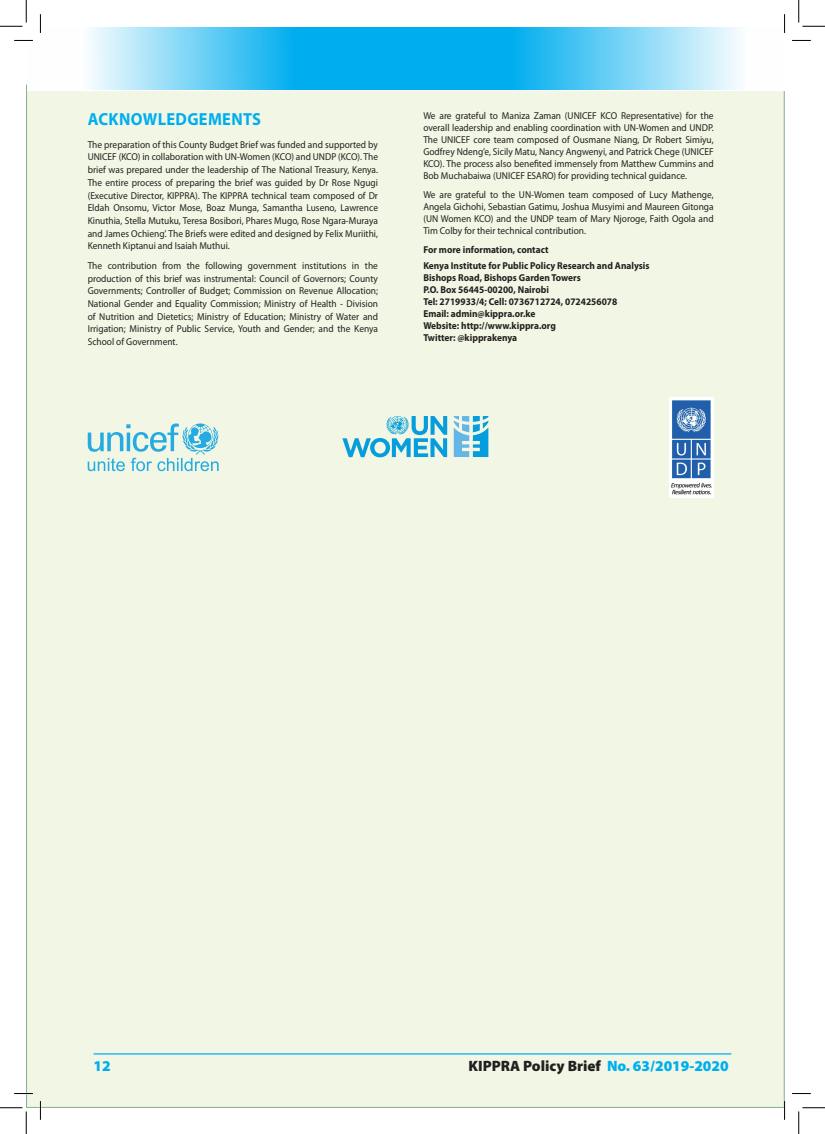
<style>
.page{position:relative;width:825px;height:1134px;background:#fff}
.page>*{position:absolute;margin:0;border:0;box-sizing:border-box;transform-origin:0 0}
.t1{font:700 17.5px "Myriad Pro";color:#00aeef;scale:.94 1}
.t2{font:900 15px "Myriad Pro";color:#231f20}
.t3{font:900 15px "Myriad Pro";color:#00aeef}
.t4{font:10px/12.6px "Myriad Pro";color:#231f20;text-align:justify;scale:.94 1}
.t5{font:700 10px/12px "Myriad Pro";color:#231f20;scale:.94 1}
.s1{color:#00aeef}
</style>
<div class="page">
<div style="left:26px;top:85px;width:759px;height:1022px;background:#f1f7e4;border:1px solid #81b194"></div>
<hr style="left:94px;top:1053px;width:637px;height:1px;background:#00aeef">
<svg style="left:27px;top:89px;width:758px;height:2px;background:#b4e7fa"></svg>
<svg style="left:27px;top:27px;width:380px;height:62px"></svg>
<svg style="left:407px;top:27px;width:378px;height:62px;background:#68cef5"></svg>
<svg style="left:87px;top:423px;width:132px;height:48px"></svg>
<img style="left:670px;top:397px;width:44px;height:100px">
<svg style="left:342px;top:416px;width:105px;height:41px"></svg>
<svg style="left:454px;top:416px;width:34px;height:41px"></svg>
<svg style="left:14px;top:40px;width:19px;height:1px"></svg>
<svg style="left:792px;top:40px;width:19px;height:1px"></svg>
<svg style="left:14px;top:1092px;width:19px;height:2px"></svg>
<svg style="left:792px;top:1093px;width:19px;height:1px"></svg>
<svg style="left:40px;top:14px;width:1px;height:19px"></svg>
<svg style="left:40px;top:1101px;width:1px;height:18px"></svg>
<svg style="left:784px;top:14px;width:1px;height:19px"></svg>
<svg style="left:784px;top:1100px;width:1px;height:19px"></svg>
<svg style="left:0;top:0;width:27px;height:27px"></svg>
<svg style="left:0;top:1107px;width:27px;height:26px"></svg>
<svg style="left:798px;top:0;width:27px;height:27px"></svg>
<svg style="left:798px;top:1107px;width:27px;height:26px"></svg>
<h1 class="t1" style="left:88px;top:107px;width:24px">Acknowledgements</h1>
<p class="t4" style="left:88px;top:138px;width:310px">The preparation of this County Budget Brief was funded and supported by UNICEF (KCO) in collaboration with UN-Women (KCO) and UNDP (KCO). The brief was prepared under the leadership of The National Treasury, Kenya.<br>The entire process of preparing the brief was guided by Dr Rose Ngugi (Executive Director, KIPPRA). The KIPPRA technical team composed of Dr Eldah Onsomu, Victor Mose, Boaz Munga, Samantha Luseno, Lawrence Kinuthia, Stella Mutuku, Teresa Bosibori, Phares Mugo, Rose Ngara-Muraya and James Ochieng’. The Briefs were edited and designed by Felix Muriithi, Kenneth Kiptanui and Isaiah Muthui.</p>
<p class="t4" style="left:88px;top:259px;width:310px">The contribution from the following government institutions in the production of this brief was instrumental: Council of Governors; County Governments; Controller of Budget; Commission on Revenue Allocation; National Gender and Equality Commission; Ministry of Health - Division of Nutrition and Dietetics; Ministry of Education; Ministry of Water and Irrigation; Ministry of Public Service, Youth and Gender; and the Kenya School of Government.</p>
<p class="t4" style="left:423px;top:109px;width:310px;line-height:12px">We are grateful to Maniza Zaman (UNICEF KCO Representative) for the overall leadership and enabling coordination with UN-Women and UNDP.<br>The UNICEF core team composed of Ousmane Niang, Dr Robert Simiyu, Godfrey Ndeng’e, Sicily Matu, Nancy Angwenyi, and Patrick Chege (UNICEF KCO). The process also benefited immensely from Matthew Cummins and Bob Muchabaiwa (UNICEF ESARO) for providing technical guidance.</p>
<p class="t4" style="left:423px;top:188px;width:310px;line-height:12px">We are grateful to the UN-Women team composed of Lucy Mathenge, Angela Gichohi, Sebastian Gatimu, Joshua Musyimi and Maureen Gitonga (UN Women KCO) and the UNDP team of Mary Njoroge, Faith Ogola and Tim Colby for their technical contribution.</p>
<p class="t5" style="left:423px;top:242px;width:242px;line-height:15.5px">For more information, contact<br>Kenya Institute for Public Policy Research and Analysis</p>
<p class="t5" style="left:423px;top:271px;width:208px">Bishops Road, Bishops Garden Towers<br>P.O. Box 56445-00200, Nairobi<br>Tel: 2719933/4; Cell: 0736712724, 0724256078<br>Email: admin@kippra.or.ke<br>Website: http://www.kippra.org<br>Twitter: @kipprakenya</p>
<h2 class="t3" style="left:94px;top:1055px;width:19px">12</h2>
<h2 class="t2" style="left:468px;top:1055px;width:262px">KIPPRA Policy Brief <span class="s1">No. 63/2019-2020</span></h2>
</div>
